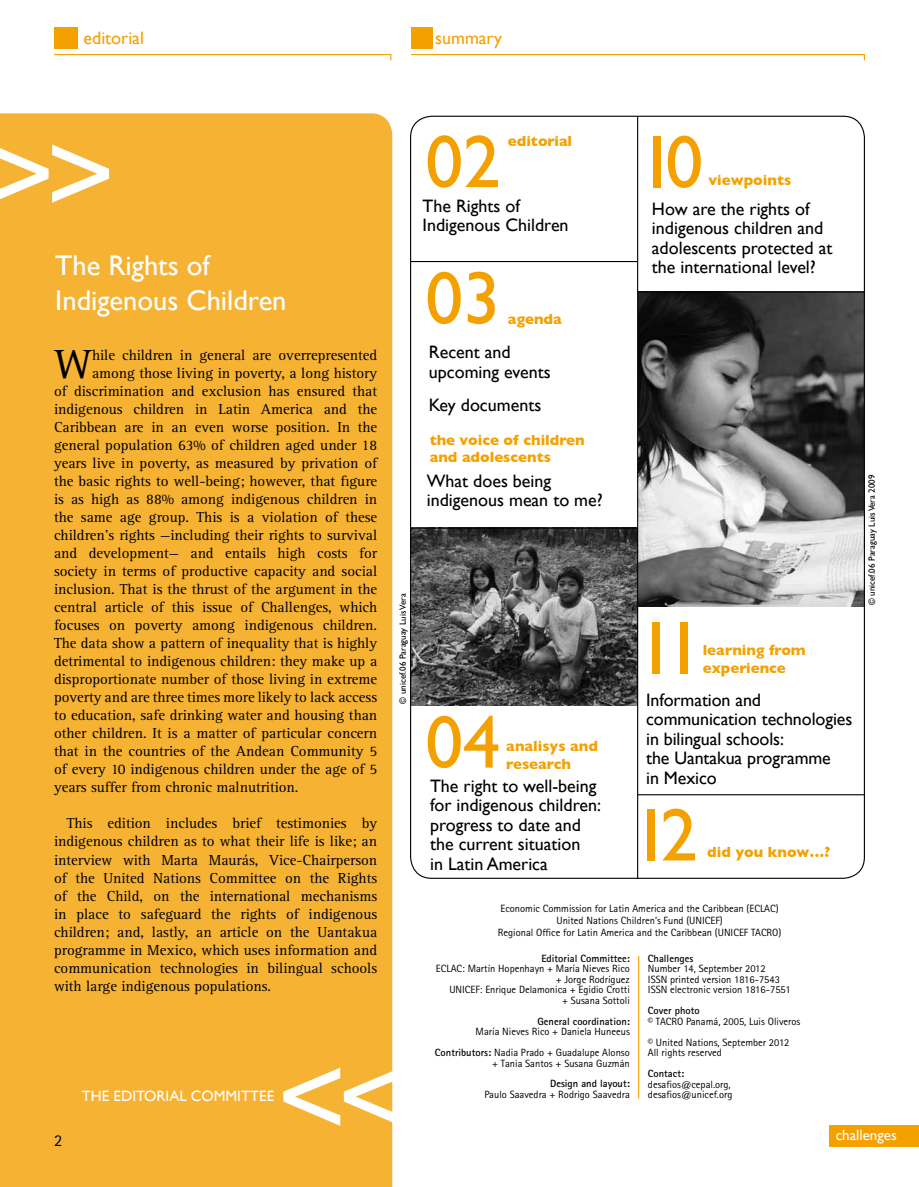
<style>
.page{position:relative;width:919px;height:1187px;background:#fff}
.page>*{position:absolute;margin:0;border:0;box-sizing:border-box;transform-origin:0 0}
.t1{font:120px "Gill Sans";color:#fff}
.t2{font:75px/136.4px "Gill Sans";letter-spacing:-.065em;color:#f4a100}
.t3{font:42px "Rotis Serif";color:#000}
.t4{font:28.5px/34.5px "Gill Sans";color:#fff}
.t5{font:18px/19.5px "Gill Sans";color:#000}
.t6{font:18px "Gill Sans";color:#f4a100}
.t7{font:16.5px "Rotis Sans Serif";color:#000}
.t8{font:15px/18px "Rotis Serif";letter-spacing:-.005em;color:#000;text-align:justify}
.t9{font:700 15px/18px "Gill Sans";color:#f4a100}
.t10{font:15px "Gill Sans";color:#fff}
.t11{font:10.5px/10.5px "Rotis Sans Serif";color:#000}
.t12{font:700 10.5px "Rotis Sans Serif";color:#000}
.t13{font:9px "Gill Sans";color:#000}
.s1{font-weight:700}
</style>
<div class="page">
<div style="left:0;top:113px;width:392px;height:1073px;background:#f6b333"></div>
<img style="left:638px;top:292px;width:224px;height:314px">
<img style="left:412px;top:528px;width:225px;height:177px">
<div style="left:54px;top:28px;width:23px;height:21px;background:#f4a100"></div>
<div style="left:411px;top:28px;width:21px;height:21px;background:#f4a100"></div>
<svg style="left:54px;top:54px;width:338px;height:7px"></svg>
<svg style="left:411px;top:54px;width:454px;height:7px"></svg>
<hr style="left:410px;top:261px;width:227px;height:1px;background:#000">
<hr style="left:410px;top:527px;width:227px;height:1px;background:#000">
<hr style="left:637px;top:794px;width:227px;height:1px;background:#000">
<hr style="left:637px;top:291px;width:227px;height:1px;background:#000">
<hr style="left:638px;top:955px;width:1px;height:143px;background:#f4a100">
<div style="left:829px;top:1125px;width:89px;height:21px;background:#f4a100"></div>
<hr style="left:637px;top:117px;width:1px;height:761px;background:#000">
<p class="t6" style="left:83px;top:28px;width:62px">editorial</p>
<p class="t6" style="left:435px;top:28px;width:68px">summary</p>
<h1 class="t1" style="left:116px;top:242px;width:132px;rotate:-180deg">&lt;&lt;</h1>
<h3 class="t4" style="left:55px;top:248px;width:233px">The Rights of<br>Indigenous Children</h3>
<h3 class="t3" style="left:54px;top:340px;width:40px">W</h3>
<p class="t8" style="left:92px;top:346px;width:286px">hile children in general are overrepresented</p>
<p class="t8" style="left:92px;top:364px;width:286px">among those living in poverty, a long history</p>
<p class="t8" style="left:54px;top:382px;width:324px">of discrimination and exclusion has ensured that</p>
<p class="t8" style="left:54px;top:400px;width:325px">indigenous children in Latin America and the</p>
<p class="t8" style="left:54px;top:418px;width:324px">Caribbean are in an even worse position. In the</p>
<p class="t8" style="left:54px;top:436px;width:324px">general population 63% of children aged under 18</p>
<p class="t8" style="left:54px;top:454px;width:324px">years live in poverty, as measured by privation of</p>
<p class="t8" style="left:54px;top:472px;width:325px">the basic rights to well-being; however, that figure</p>
<p class="t8" style="left:54px;top:490px;width:324px">is as high as 88% among indigenous children in</p>
<p class="t8" style="left:54px;top:508px;width:324px">the same age group. This is a violation of these</p>
<p class="t8" style="left:54px;top:526px;width:324px">children’s rights —including their rights to survival</p>
<p class="t8" style="left:54px;top:544px;width:325px">and development— and entails high costs for</p>
<p class="t8" style="left:54px;top:562px;width:325px">society in terms of productive capacity and social</p>
<p class="t8" style="left:54px;top:580px;width:325px">inclusion. That is the thrust of the argument in the</p>
<p class="t8" style="left:54px;top:598px;width:325px">central article of this issue of Challenges, which</p>
<p class="t8" style="left:54px;top:616px;width:324px">focuses on poverty among indigenous children.</p>
<p class="t8" style="left:54px;top:634px;width:324px">The data show a pattern of inequality that is highly</p>
<p class="t8" style="left:54px;top:652px;width:325px">detrimental to indigenous children: they make up a</p>
<p class="t8" style="left:54px;top:670px;width:324px">disproportionate number of those living in extreme</p>
<p class="t8" style="left:54px;top:688px;width:324px">poverty and are three times more likely to lack access</p>
<p class="t8" style="left:54px;top:706px;width:325px">to education, safe drinking water and housing than</p>
<p class="t8" style="left:54px;top:724px;width:324px">other children. It is a matter of particular concern</p>
<p class="t8" style="left:54px;top:742px;width:325px">that in the countries of the Andean Community 5</p>
<p class="t8" style="left:54px;top:760px;width:325px">of every 10 indigenous children under the age of 5</p>
<p class="t8" style="left:54px;top:778px;width:246px">years suffer from chronic malnutrition.</p>
<p class="t8" style="left:54px;top:814px;width:325px;text-indent:13px">This edition includes brief testimonies by indigenous children as to what their life is like; an interview with Marta Maurás, Vice-Chairperson of the United Nations Committee on the Rights of the Child, on the international mechanisms in place to safeguard the rights of indigenous children; and, lastly, an article on the Uantakua programme in Mexico, which uses information and communication technologies in bilingual schools with large indigenous populations.</p>
<p class="t13" style="left:397px;top:703px;width:111px;rotate:-90deg">© unicef.06 Paraguay Luis Vera</p>
<p class="t7" style="left:54px;top:1130px;width:10px">2</p>
<p class="t10" style="left:82px;top:1087px;width:194px">THE EDITORIAL COMMITTEE</p>
<h1 class="t1" style="left:277px;top:1027px;width:132px">&lt;&lt;</h1>
<h2 class="t2" style="left:425px;top:93px;width:76px">02<br>03</h2>
<p class="t9" style="left:508px;top:132px;width:66px">editorial</p>
<p class="t5" style="left:422px;top:196px;width:147px">The Rights of<br>Indigenous Children</p>
<p class="t9" style="left:508px;top:310px;width:55px">agenda</p>
<p class="t5" style="left:429px;top:342px;width:123px">Recent and upcoming events</p>
<p class="t5" style="left:429px;top:394px;width:114px">Key documents</p>
<p class="t9" style="left:429px;top:431px;width:156px;line-height:16.5px">the voice of children and adolescents</p>
<p class="t5" style="left:427px;top:470px;width:177px">What does being indigenous mean to me?</p>
<h2 class="t2" style="left:637px;top:93px;width:67px">10</h2>
<p class="t9" style="left:708px;top:171px;width:84px">viewpoints</p>
<p class="t5" style="left:652px;top:199px;width:182px">How are the rights of indigenous children and adolescents protected at the international level?</p>
<h2 class="t2" style="left:637px;top:579px;width:67px">11</h2>
<p class="t9" style="left:702px;top:641px;width:105px">learning from</p>
<p class="t9" style="left:702px;top:659px;width:85px">experience</p>
<p class="t5" style="left:646px;top:689px;width:208px">Information and communication technologies in bilingual schools:<br>the Uantakua programme<br>in Mexico</p>
<h2 class="t2" style="left:425px;top:673px;width:76px">04</h2>
<p class="t9" style="left:506px;top:736px;width:93px">analisys and research</p>
<p class="t5" style="left:430px;top:775px;width:172px">The right to well-being for indigenous children: progress to date and the current situation<br>in Latin America</p>
<p class="t11" style="left:497px;top:901px;width:285px;line-height:12px;text-align:center">Economic Commission for Latin America and the Caribbean (ECLAC)<br>United Nations Children’s Fund (UNICEF)<br>Regional Office for Latin America and the Caribbean (UNICEF TACRO)</p>
<h2 class="t2" style="left:632px;top:766px;width:67px">12</h2>
<p class="t9" style="left:707px;top:843px;width:124px">did you know…?</p>
<p class="t12" style="left:541px;top:951px;width:90px">Editorial Committee:</p>
<p class="t11" style="left:436px;top:963px;width:195px;text-align:right">ECLAC: Martín Hopenhayn + María Nieves Rico + Jorge Rodríguez<br>UNICEF: Enrique Delamonica + Egidio Crotti<br>+ Susana Sottoli</p>
<p class="t12" style="left:537px;top:1014px;width:94px">General coordination:</p>
<p class="t11" style="left:435px;top:1020px;width:196px;line-height:21px;text-align:right">María Nieves Rico + Daniela Huneeus<br><span class="s1">Contributors:</span> Nadia Prado + Guadalupe Alonso</p>
<p class="t11" style="left:492px;top:1057px;width:139px">+ Tania Santos + Susana Guzmán</p>
<p class="t12" style="left:550px;top:1076px;width:81px">Design and layout:</p>
<p class="t11" style="left:484px;top:1088px;width:147px">Paulo Saavedra + Rodrigo Saavedra</p>
<p class="t12" style="left:648px;top:951px;width:47px">Challenges</p>
<p class="t11" style="left:648px;top:963px;width:144px">Number 14, September 2012<br>ISSN printed version 1816-7543<br>ISSN electronic version 1816-7551</p>
<p class="t12" style="left:648px;top:1003px;width:53px">Cover photo</p>
<p class="t11" style="left:648px;top:1010px;width:154px;line-height:21px">© TACRO Panamá, 2005, Luis Oliveros © United Nations, September 2012</p>
<p class="t11" style="left:648px;top:1047px;width:75px">All rights reserved</p>
<p class="t12" style="left:648px;top:1066px;width:38px">Contact:</p>
<p class="t11" style="left:648px;top:1078px;width:86px">desafios@cepal.org, desafios@unicef.org</p>
<p class="t13" style="left:866px;top:605px;width:132px;rotate:-90deg">© unicef.06 Paraguay Luis Vera 2009</p>
<p class="t10" style="left:835px;top:1126px;width:63px">challenges</p>
</div>
